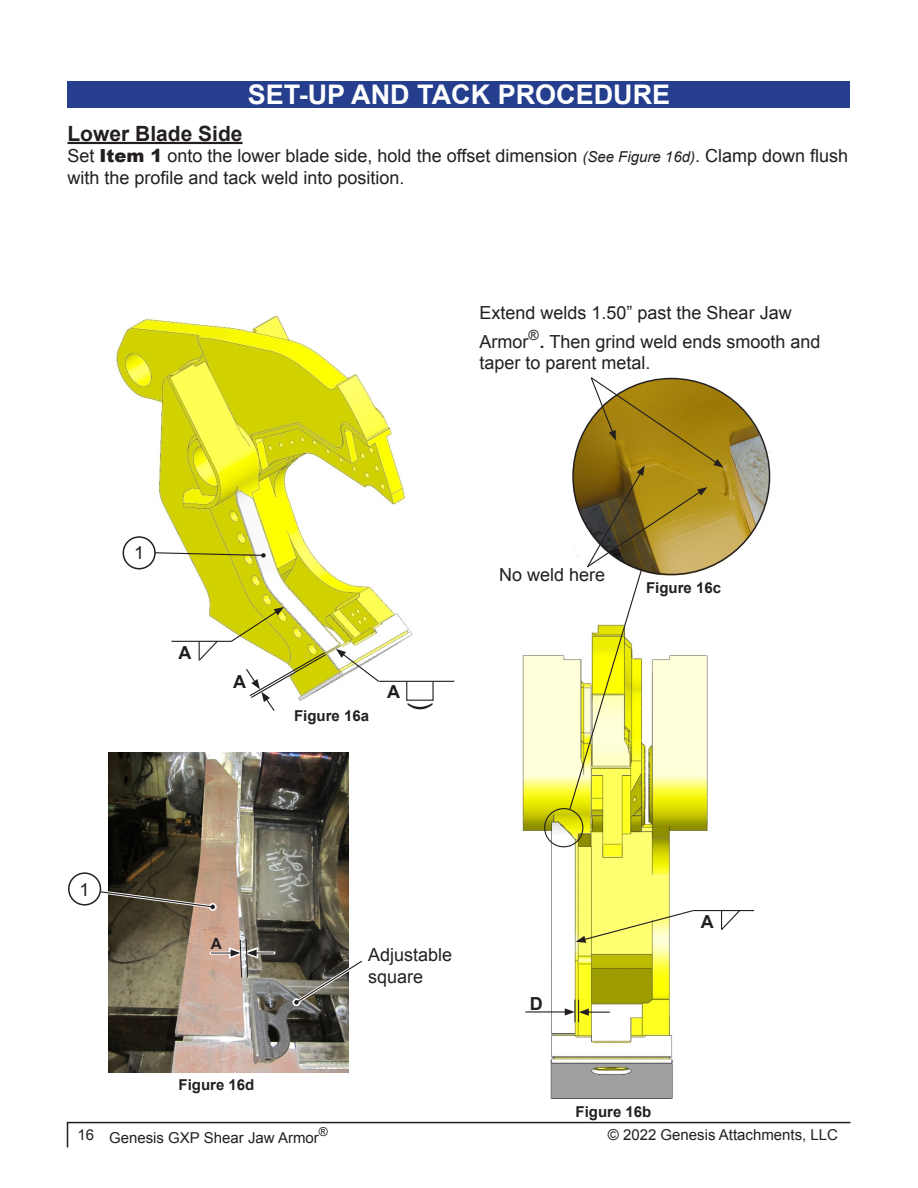
<style>
.page{position:relative;width:918px;height:1188px;background:#fff}
.page>*{position:absolute;margin:0;border:0;box-sizing:border-box;transform-origin:0 0}
.Dupe_Section_Heading{font:700 27px "Arial";color:#fff}
.t1{font:27px "Arial";color:#231f20}
.Paragraph_Headings{font:700 21px "Arial";color:#231f20}
.t2{font:18px/21.6px "Arial";color:#231f20}
.t3{font:700 18px "Arial";color:#231f20}
.t4{font:700 15.3px "Arial";color:#231f20}
.t5{font:15px "Arial";color:#231f20}
.t6{font:700 15px "Arial";color:#231f20}
.t7{font:12.3px "Arial";color:#231f20}
.s1{font-weight:900}
.s2{font-style:italic;font-size:15px}
.s3{font-size:24px}
</style>
<div class="page">
<svg style="left:67px;top:1123px;width:1px;height:25px"></svg>
<hr style="left:67px;top:1122px;width:783px;height:1px;background:#231f20">
<div style="left:68px;top:81px;width:782px;height:27px;background:#253f8e"></div>
<img style="left:109px;top:753px;width:239px;height:319px">
<div style="left:292px;top:998px;width:8px;height:8px;border:3px solid #fff;border-radius:50%"></div>
<div style="left:209px;top:903px;width:8px;height:8px;border:3px solid #fff;border-radius:50%"></div>
<hr style="left:68px;top:142px;width:175px;height:2px;background:#231f20">
<div style="left:68px;top:872px;width:33px;height:34px;border:2px solid #231f20;border-radius:50%"></div>
<img style="left:522px;top:655px;width:191px;height:444px">
<img style="left:116px;top:315px;width:301px;height:371px">
<div style="left:123px;top:536px;width:33px;height:33px;border:2px solid #231f20;border-radius:50%"></div>
<hr style="left:379px;top:681px;width:75px;height:1px;background:#231f20">
<svg style="left:406px;top:681px;width:28px;height:20px"></svg>
<svg style="left:336px;top:649px;width:44px;height:34px"></svg>
<hr style="left:172px;top:641px;width:60px;height:1px;background:#231f20">
<svg style="left:198px;top:639px;width:21px;height:23px"></svg>
<svg style="left:154px;top:552px;width:112px;height:6px"></svg>
<svg style="left:230px;top:607px;width:54px;height:36px"></svg>
<svg style="left:245px;top:651px;width:82px;height:60px"></svg>
<hr style="left:694px;top:910px;width:60px;height:1px;background:#231f20">
<svg style="left:720px;top:911px;width:21px;height:19px"></svg>
<img style="left:724px;top:393px;width:47px;height:167px">
<svg style="left:576px;top:909px;width:119px;height:34px"></svg>
<div style="left:544px;top:808px;width:39px;height:39px;border:1px solid #231f20;border-radius:50%"></div>
<hr style="left:525px;top:1011px;width:42px;height:2px;background:#231f20">
<svg style="left:99px;top:889px;width:116px;height:21px"></svg>
<svg style="left:294px;top:954px;width:68px;height:51px"></svg>
<svg style="left:565px;top:1000px;width:45px;height:22px"></svg>
<hr style="left:253px;top:951px;width:22px;height:3px;background:#fff">
<svg style="left:211px;top:938px;width:63px;height:41px"></svg>
<svg style="left:568px;top:377px;width:156px;height:434px"></svg>
<p class="Dupe_Section_Heading" style="left:248px;top:77px;width:424px">SET-UP AND TACK PROCEDURE</p>
<p class="Paragraph_Headings" style="left:68px;top:119px;width:177px">Lower Blade Side</p>
<p class="t2" style="left:68px;top:145px;width:782px">Set <span class="s1">Item 1</span> onto the lower blade side, hold the offset dimension <span class="s2">(See Figure 16d)</span>. Clamp down flush with the profile and tack weld into position.</p>
<p class="t2" style="left:480px;top:298px;width:342px;line-height:28.8px">Extend welds 1.50” past the Shear Jaw<br>Armor<sup>®</sup><span class="s3">.</span> Then grind weld ends smooth and</p>
<p class="t2" style="left:480px;top:352px;width:173px">taper to parent metal.</p>
<p class="t2" style="left:134px;top:542px;width:12px">1</p>
<p class="t3" style="left:179px;top:641px;width:14px">A</p>
<p class="t3" style="left:233px;top:670px;width:14px">A</p>
<p class="t6" style="left:294px;top:706px;width:77px">Figure 16a</p>
<p class="t3" style="left:387px;top:680px;width:14px">A</p>
<p class="t1" style="left:400px;top:711px;width:10px;rotate:-90deg">(</p>
<p class="t2" style="left:499px;top:564px;width:108px">No weld here</p>
<p class="t6" style="left:646px;top:578px;width:77px">Figure 16c</p>
<p class="t2" style="left:80px;top:879px;width:12px">1</p>
<p class="t4" style="left:211px;top:934px;width:13px">A</p>
<p class="t6" style="left:179px;top:1074px;width:77px">Figure 16d</p>
<p class="t2" style="left:368px;top:944px;width:86px">Adjustable square</p>
<p class="t3" style="left:530px;top:991px;width:14px">D</p>
<p class="t6" style="left:576px;top:1101px;width:77px">Figure 16b</p>
<p class="t3" style="left:701px;top:910px;width:14px">A</p>
<p class="t5" style="left:77px;top:1128px;width:243px">16 Genesis GXP Shear Jaw Armor</p>
<p class="t7" style="left:319px;top:1123px;width:11px">®</p>
<p class="t5" style="left:608px;top:1125px;width:232px">© 2022 Genesis Attachments, LLC</p>
</div>
